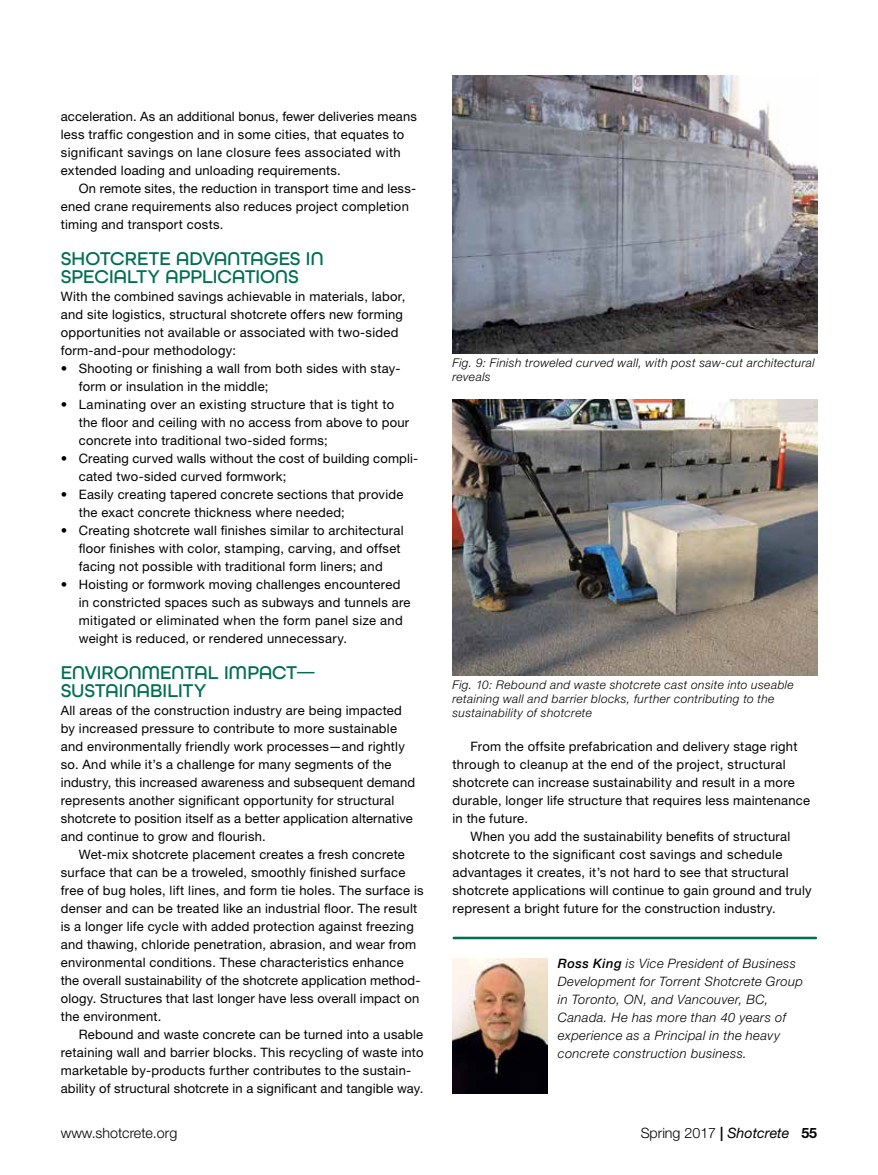
<style>
.page{position:relative;width:878px;height:1175px;background:#fff}
.page>*{position:absolute;margin:0;border:0;box-sizing:border-box;transform-origin:0 0}
.t1{font:500 19.5px/18px "All Round Gothic";color:#006f51}
.t2{font:300 14.25px "Helvetica Neue LT Std";color:#000}
.t3{font:12.9px/18px "Helvetica Neue LT Std";letter-spacing:.02em;color:#000}
.t4{font:italic 300 12.9px/18px "Helvetica Neue LT Std";letter-spacing:.03em;color:#000}
.t5{font:italic 300 12px/14.4px "Helvetica Neue LT Std";letter-spacing:.035em;color:#000}
.s1{font-weight:500}
.s2{font-weight:700}
.s3{font-weight:400;font-style:italic}
</style>
<div class="page">
<img style="left:452px;top:958px;width:95px;height:135px">
<hr style="left:454px;top:936px;width:361px;height:3px;background:#006f51">
<img style="left:452px;top:75px;width:365px;height:279px">
<img style="left:452px;top:399px;width:365px;height:276px">
<p class="t3" style="left:61px;top:107px;width:357px">acceleration. As an additional bonus, fewer deliveries means less traffic congestion and in some cities, that equates to significant savings on lane closure fees associated with extended loading and unloading requirements.</p>
<p class="t3" style="left:61px;top:179px;width:357px;text-indent:18px">On remote sites, the reduction in transport time and less&shy;ened crane requirements also reduces project completion timing and transport costs.</p>
<h1 class="t1" style="left:61px;top:249px;width:264px">SHOTCRETE ADVANTAGES IN<br>SPECIALTY APPLICATIONS</h1>
<p class="t3" style="left:61px;top:287px;width:346px">With the combined savings achievable in materials, labor, and site logistics, structural shotcrete offers new forming opportunities not available or associated with two-sided form-and-pour methodology:</p>
<p class="t3" style="left:79px;top:359px;width:323px;text-indent:-18px">• Shooting or finishing a wall from both sides with stay&shy;form or insulation in the middle;</p>
<p class="t3" style="left:79px;top:395px;width:332px;text-indent:-18px">• Laminating over an existing structure that is tight to the floor and ceiling with no access from above to pour concrete into traditional two-sided forms;</p>
<p class="t3" style="left:79px;top:449px;width:341px;text-indent:-18px">• Creating curved walls without the cost of building compli&shy;cated two-sided curved formwork;</p>
<p class="t3" style="left:79px;top:485px;width:326px;text-indent:-18px">• Easily creating tapered concrete sections that provide the exact concrete thickness where needed;</p>
<p class="t3" style="left:79px;top:521px;width:326px;text-indent:-18px">• Creating shotcrete wall finishes similar to architectural floor finishes with color, stamping, carving, and offset facing not possible with traditional form liners; and</p>
<p class="t3" style="left:79px;top:575px;width:333px;text-indent:-18px">• Hoisting or formwork moving challenges encountered in constricted spaces such as subways and tunnels are mitigated or eliminated when the form panel size and weight is reduced, or rendered unnecessary.</p>
<h1 class="t1" style="left:61px;top:663px;width:256px">ENVIRONMENTAL IMPACT—<br>SUSTAINABILITY</h1>
<p class="t3" style="left:61px;top:701px;width:356px">All areas of the construction industry are being impacted by increased pressure to contribute to more sustainable and environmentally friendly work processes—and rightly so. And while it’s a challenge for many segments of the industry, this increased awareness and subsequent demand represents another significant opportunity for structural shotcrete to position itself as a better application alternative and continue to grow and flourish.</p>
<p class="t3" style="left:61px;top:845px;width:364px;text-indent:18px">Wet-mix shotcrete placement creates a fresh concrete surface that can be a troweled, smoothly finished surface free of bug holes, lift lines, and form tie holes. The surface is denser and can be treated like an industrial floor. The result is a longer life cycle with added protection against freezing and thawing, chloride penetration, abrasion, and wear from environmental conditions. These characteristics enhance the overall sustainability of the shotcrete application method&shy;ology. Structures that last longer have less overall impact on the environment.</p>
<p class="t3" style="left:61px;top:1025px;width:364px;text-indent:18px">Rebound and waste concrete can be turned into a usable retaining wall and barrier blocks. This recycling of waste into marketable by-products further contributes to the sustain&shy;ability of structural shotcrete in a significant and tangible way.</p>
<p class="t5" style="left:452px;top:355px;width:364px">Fig. 9: Finish troweled curved wall, with post saw-cut architectural reveals</p>
<p class="t5" style="left:452px;top:677px;width:343px">Fig. 10: Rebound and waste shotcrete cast onsite into useable retaining wall and barrier blocks, further contributing to the sustainability of shotcrete</p>
<p class="t3" style="left:470px;top:737px;width:328px">From the offsite prefabrication and delivery stage right</p>
<p class="t3" style="left:452px;top:755px;width:335px">through to cleanup at the end of the project, structural</p>
<p class="t3" style="left:452px;top:773px;width:344px">shotcrete can increase sustainability and result in a more</p>
<p class="t3" style="left:452px;top:791px;width:359px">durable, longer life structure that requires less maintenance</p>
<p class="t3" style="left:452px;top:809px;width:77px">in the future.</p>
<p class="t3" style="left:470px;top:827px;width:321px">When you add the sustainability benefits of structural</p>
<p class="t3" style="left:452px;top:845px;width:331px">shotcrete to the significant cost savings and schedule</p>
<p class="t3" style="left:452px;top:863px;width:338px">advantages it creates, it’s not hard to see that structural</p>
<p class="t3" style="left:452px;top:881px;width:360px">shotcrete applications will continue to gain ground and truly</p>
<p class="t3" style="left:452px;top:899px;width:325px">represent a bright future for the construction industry.</p>
<p class="t4" style="left:558px;top:954px;width:246px"><span class="s1">Ross King</span> is Vice President of Business Development for Torrent Shotcrete Group in Toronto, ON, and Vancouver, BC, Canada. He has more than 40 years of experience as a Principal in the heavy concrete construction business.</p>
<p class="t2" style="left:61px;top:1124px;width:118px">www.shotcrete.org</p>
<p class="t2" style="left:640px;top:1124px;width:178px">Spring 2017 <span class="s2">|</span> <span class="s3">Shotcrete</span> <span class="s2">55</span></p>
</div>
